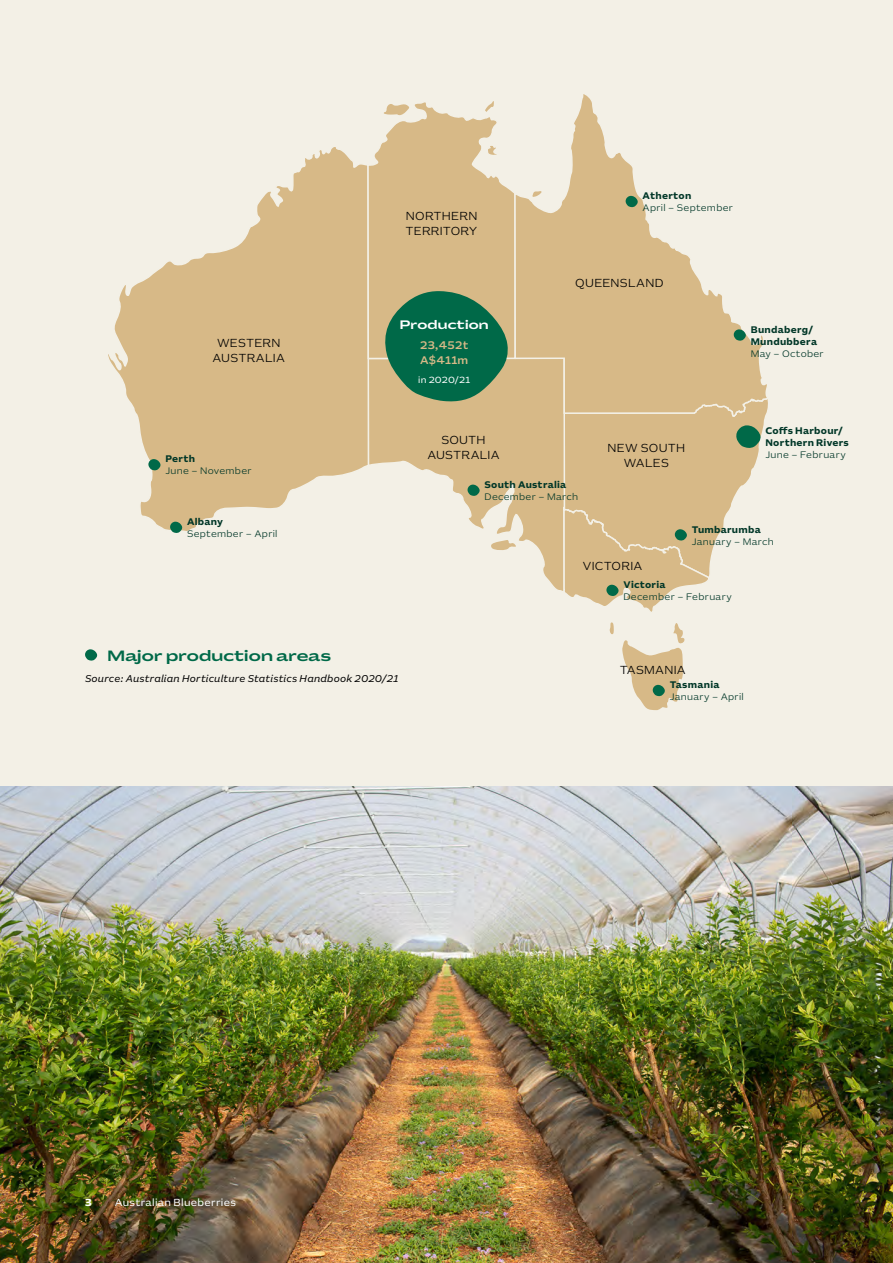
<style>
.page{position:relative;width:893px;height:1263px;background:#f3f0e6}
.page>*{position:absolute;margin:0;border:0;box-sizing:border-box;transform-origin:0 0}
.t1{font:500 15px "AU Sans BETA Display";letter-spacing:.015em;color:#006948}
.t2{font:500 12.3px "AU Sans BETA Display";letter-spacing:.02em;color:#fff}
.t3{font:300 12px/15px "AU Sans BETA Text";letter-spacing:.02em;color:#000;text-align:center}
.t4{font:500 11.25px/15.8px "AU Sans BETA Text";letter-spacing:.025em;color:#d7b987}
.t5{font:10.5px "AU Sans BETA Text";letter-spacing:.025em;color:#fff}
.t6{font:700 10.5px "AU Sans BETA Text";color:#fff}
.t7{font:italic 10.2px "AU Sans BETA Text";letter-spacing:.02em;color:#000}
.t8{font:300 9.75px "AU Sans BETA Text";letter-spacing:.03em;color:#003627}
.t9{font:700 9.75px/12px "AU Sans BETA Text";letter-spacing:.03em;color:#003627}
.t10{font:9.3px "AU Sans BETA Text";letter-spacing:.02em;color:#fff}
</style>
<div class="page">
<svg style="left:370px;top:402px;width:192px;height:189px"></svg>
<svg style="left:108px;top:147px;width:262px;height:384px"></svg>
<svg style="left:513px;top:94px;width:254px;height:340px;fill:#d7b987"></svg>
<svg style="left:367px;top:101px;width:150px;height:301px;background:#a9ad85"></svg>
<svg style="left:85px;top:649px;width:12px;height:12px"></svg>
<svg style="left:733px;top:329px;width:13px;height:12px"></svg>
<svg style="left:625px;top:196px;width:13px;height:11px"></svg>
<svg style="left:609px;top:622px;width:76px;height:89px"></svg>
<svg style="left:467px;top:485px;width:13px;height:11px"></svg>
<svg style="left:170px;top:522px;width:12px;height:11px"></svg>
<svg style="left:148px;top:459px;width:13px;height:11px"></svg>
<svg style="left:562px;top:395px;width:206px;height:217px"></svg>
<img style="left:0;top:787px;width:893px;height:476px">
<p class="t3" style="left:213px;top:335px;width:74px">WESTERN<br>AUSTRALIA</p>
<p class="t9" style="left:165px;top:453px;width:31px">Perth</p>
<p class="t8" style="left:165px;top:466px;width:88px">June – November</p>
<p class="t9" style="left:187px;top:516px;width:37px">Albany</p>
<p class="t8" style="left:187px;top:529px;width:92px">September – April</p>
<p class="t3" style="left:406px;top:209px;width:73px;text-align:left">NORTHERN<br>TERRITORY</p>
<p class="t2" style="left:400px;top:318px;width:91px">Production</p>
<p class="t4" style="left:420px;top:337px;width:50px">23,452t<br>A$411m</p>
<p class="t10" style="left:418px;top:375px;width:54px">in 2020/21</p>
<p class="t3" style="left:427px;top:433px;width:74px">SOUTH<br>AUSTRALIA</p>
<p class="t9" style="left:643px;top:190px;width:50px">Atherton</p>
<p class="t8" style="left:643px;top:203px;width:92px">April – September</p>
<p class="t3" style="left:575px;top:275px;width:90px">QUEENSLAND</p>
<p class="t3" style="left:607px;top:441px;width:79px">NEW SOUTH<br>WALES</p>
<p class="t9" style="left:485px;top:479px;width:83px">South Australia</p>
<p class="t8" style="left:485px;top:492px;width:95px">December – March</p>
<p class="t9" style="left:751px;top:324px;width:68px">Bundaberg/<br>Mundubbera</p>
<p class="t8" style="left:751px;top:349px;width:75px">May – October</p>
<p class="t9" style="left:765px;top:425px;width:85px">Coffs Harbour/<br>Northern Rivers</p>
<p class="t8" style="left:765px;top:450px;width:82px">June – February</p>
<p class="t3" style="left:583px;top:559px;width:61px">VICTORIA</p>
<p class="t9" style="left:692px;top:524px;width:70px">Tumbarumba</p>
<p class="t8" style="left:692px;top:536px;width:84px">January – March</p>
<p class="t9" style="left:623px;top:579px;width:43px">Victoria</p>
<p class="t8" style="left:623px;top:592px;width:110px">December – February</p>
<h1 class="t1" style="left:107px;top:648px;width:225px">Major production areas</h1>
<p class="t7" style="left:85px;top:674px;width:315px">Source: Australian Horticulture Statistics Handbook 2020/21</p>
<p class="t6" style="left:85px;top:1198px;width:8px">3</p>
<p class="t5" style="left:115px;top:1198px;width:123px">Australian Blueberries</p>
<p class="t3" style="left:620px;top:663px;width:67px">TASMANIA</p>
<p class="t9" style="left:670px;top:679px;width:51px">Tasmania</p>
<p class="t8" style="left:670px;top:692px;width:76px">January – April</p>
</div>
